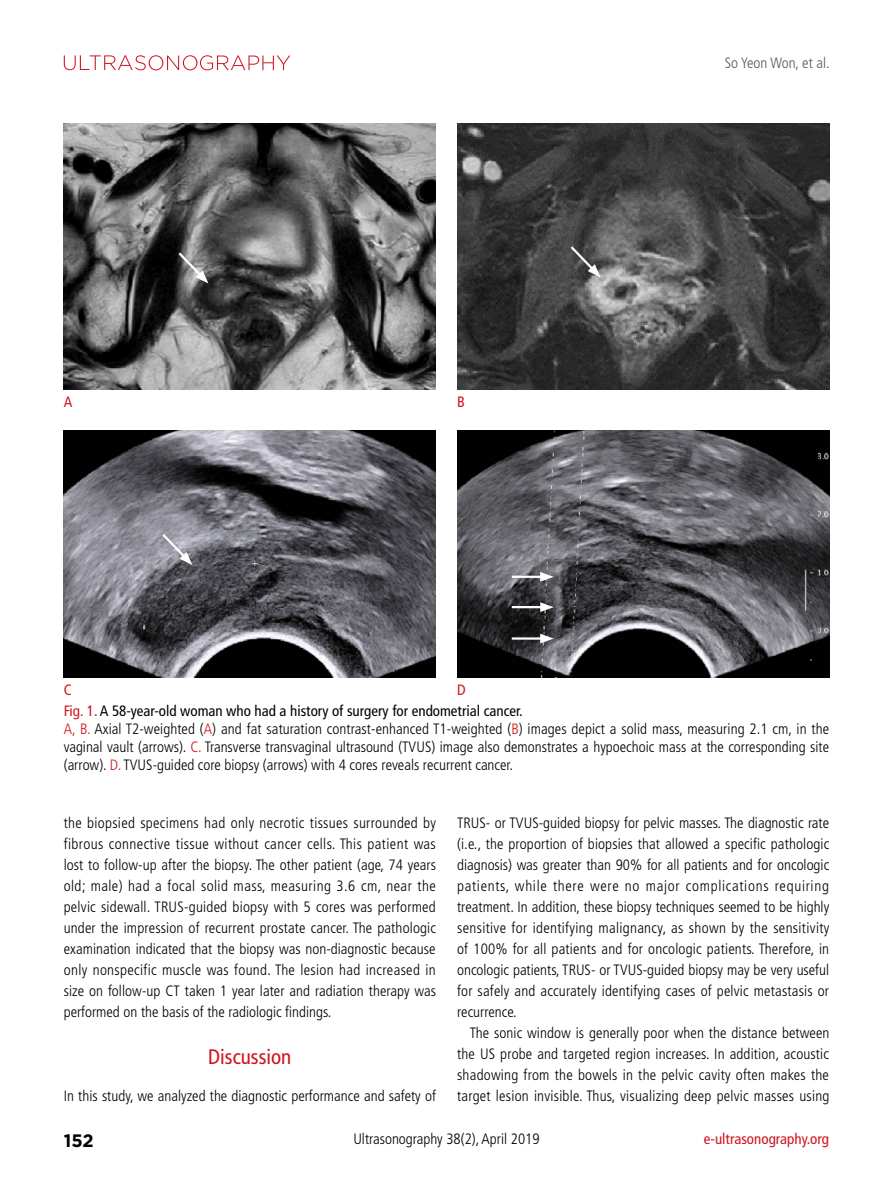
<style>
.page{position:relative;width:893px;height:1191px;background:#fff}
.page>*{position:absolute;margin:0;border:0;box-sizing:border-box;transform-origin:0 0}
.t1{font:condensed 21px "Frutiger LT Std";color:#d0131c}
.t2{font:700 18px "Gotham";color:#000}
.t3{font:300 condensed 15px/21px "Frutiger LT Std";color:#000;text-align:justify}
.t4{font:condensed 15px "Frutiger LT Std";color:#d0131c}
.t5{font:300 condensed 15px "Frutiger LT Std";color:#5a5757}
.s1{font-weight:400;color:#d0131c}
.s2{font-weight:400}
.s3{color:#d0131c}
</style>
<div class="page">
<svg style="left:64px;top:55px;width:226px;height:15px"></svg>
<img style="left:64px;top:123px;width:372px;height:266px">
<img style="left:457px;top:123px;width:372px;height:266px">
<img style="left:64px;top:430px;width:372px;height:247px">
<img style="left:457px;top:430px;width:372px;height:247px">
<svg style="left:176px;top:250px;width:32px;height:33px"></svg>
<svg style="left:568px;top:244px;width:33px;height:33px"></svg>
<svg style="left:160px;top:531px;width:32px;height:34px"></svg>
<hr style="left:512px;top:575px;width:32px;height:3px;background:#fff">
<svg style="left:540px;top:572px;width:14px;height:9px"></svg>
<hr style="left:512px;top:606px;width:32px;height:2px;background:#fff">
<svg style="left:540px;top:602px;width:14px;height:10px"></svg>
<hr style="left:512px;top:637px;width:32px;height:2px;background:#fff">
<svg style="left:540px;top:633px;width:14px;height:10px"></svg>
<p class="t4" style="left:64px;top:393px;width:10px">A</p>
<p class="t4" style="left:457px;top:393px;width:9px">B</p>
<p class="t4" style="left:64px;top:681px;width:10px">C</p>
<p class="t4" style="left:457px;top:681px;width:10px">D</p>
<p class="t5" style="left:725px;top:54px;width:107px">So Yeon Won, et al.</p>
<p class="t3" style="left:64px;top:702px;width:767px;line-height:18px;text-align:left"><span class="s1">Fig. 1.</span> <span class="s2">A 58-year-old woman who had a history of surgery for endometrial cancer.<br></span><span class="s3">A, B.</span> Axial T2-weighted (<span class="s3">A</span>) and fat saturation contrast-enhanced T1-weighted (<span class="s3">B</span>) images depict a solid mass, measuring 2.1 cm, in the vaginal vault (arrows). <span class="s3">C.</span> Transverse transvaginal ultrasound (TVUS) image also demonstrates a hypoechoic mass at the corresponding site (arrow). <span class="s3">D.</span> TVUS-guided core biopsy (arrows) with 4 cores reveals recurrent cancer.</p>
<p class="t3" style="left:64px;top:812px;width:374px">the biopsied specimens had only necrotic tissues surrounded by fibrous connective tissue without cancer cells. This patient was lost to follow-up after the biopsy. The other patient (age, 74 years old; male) had a focal solid mass, measuring 3.6 cm, near the pelvic sidewall. TRUS-guided biopsy with 5 cores was performed under the impression of recurrent prostate cancer. The pathologic examination indicated that the biopsy was non-diagnostic because only nonspecific muscle was found. The lesion had increased in size on follow-up CT taken 1 year later and radiation therapy was performed on the basis of the radiologic findings.</p>
<h1 class="t1" style="left:208px;top:1044px;width:85px">Discussion</h1>
<p class="t3" style="left:64px;top:1085px;width:374px">In this study, we analyzed the diagnostic performance and safety of</p>
<p class="t3" style="left:457px;top:812px;width:374px">TRUS- or TVUS-guided biopsy for pelvic masses. The diagnostic rate (i.e., the proportion of biopsies that allowed a specific pathologic diagnosis) was greater than 90% for all patients and for oncologic patients, while there were no major complications requiring treatment. In addition, these biopsy techniques seemed to be highly sensitive for identifying malignancy, as shown by the sensitivity of 100% for all patients and for oncologic patients. Therefore, in oncologic patients, TRUS- or TVUS-guided biopsy may be very useful for safely and accurately identifying cases of pelvic metastasis or recurrence.</p>
<p class="t3" style="left:457px;top:1022px;width:374px;text-indent:13px">The sonic window is generally poor when the distance between the US probe and targeted region increases. In addition, acoustic shadowing from the bowels in the pelvic cavity often makes the target lesion invisible. Thus, visualizing deep pelvic masses using</p>
<p class="t2" style="left:64px;top:1130px;width:31px">152</p>
<p class="t3" style="left:353px;top:1128px;width:188px">Ultrasonography 38(2), April 2019</p>
<p class="t4" style="left:704px;top:1130px;width:127px">e-ultrasonography.org</p>
</div>
